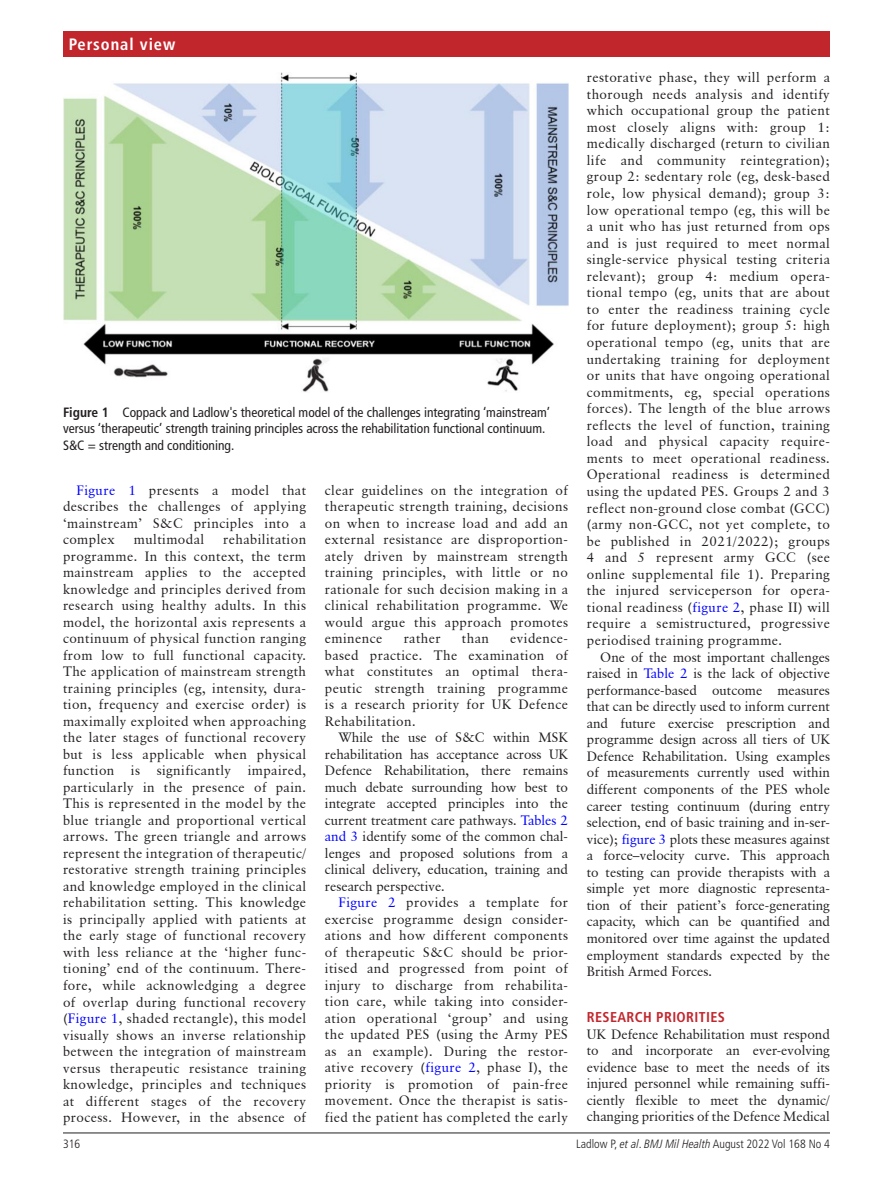
<style>
.page{position:relative;width:893px;height:1191px;background:#fff}
.page>*{position:absolute;margin:0;border:0;box-sizing:border-box;transform-origin:0 0}
.t1{font:700 condensed 16.5px "Frutiger LT Pro";letter-spacing:.055em;color:#fff}
.t2{font:700 condensed 14.25px "Frutiger LT Pro";letter-spacing:.025em;color:#c2262d}
.t3{font:13.5px/16.5px "Classical Garamond BT";letter-spacing:.03em;color:#231f20;text-align:justify}
.t4{font:condensed 13.5px/16.5px "Frutiger LT Pro";color:#231f20}
.t5{font:300 condensed 12px "Frutiger LT Pro";color:#231f20}
.s1{font-weight:700}
.s2{color:#00f}
.s3{font-style:italic}
</style>
<div class="page">
<hr style="left:63px;top:1132px;width:767px;height:1px;background:#231f20">
<div style="left:63px;top:31px;width:767px;height:25px;background:#c2262d"></div>
<img style="left:63px;top:72px;width:505px;height:320px">
<p class="t1" style="left:69px;top:34px;width:108px">Personal view</p>
<p class="t4" style="left:63px;top:404px;width:488px"><span class="s1">Figure 1</span> Coppack and Ladlow's theoretical model of the challenges integrating ‘mainstream’ versus ‘therapeutic’ strength training principles across the rehabilitation functional continuum.<br>S&amp;C = strength and conditioning.</p>
<p class="t3" style="left:63px;top:482px;width:245px;text-indent:14px"><span class="s2">Figure 1</span> presents a model that describes the challenges of applying ‘mainstream’ S&amp;C principles into a complex</p>
<p class="t3" style="left:63px;top:531px;width:245px;text-indent:160px">rehabilitation programme. In this context, the term mainstream applies to the accepted knowledge and principles derived from research using healthy adults. In this model, the horizontal axis represents a continuum of physical function ranging from low to full functional capacity.<br>The application of mainstream strength training principles (eg, intensity, dura&shy;tion, frequency and exercise order) is maximally exploited when approaching the later stages of functional recovery but is less applicable when physical function is significantly impaired, particularly in the presence of pain.<br>This is represented in the model by the blue triangle and proportional vertical arrows. The green triangle and arrows represent the integration of therapeutic/ restorative strength training principles and knowledge employed in the clinical rehabilitation setting. This knowledge is principally applied with patients at the early stage of functional recovery with less reliance at the ‘higher func&shy;tioning’ end of the continuum. There&shy;fore, while acknowledging a degree of overlap during functional recovery (<span class="s2">Figure 1</span>, shaded rectangle), this model visually shows an inverse relationship between the integration of mainstream versus therapeutic resistance training knowledge, principles and techniques at different stages of the recovery process. However, in the absence of</p>
<p class="t3" style="left:134px;top:531px;width:72px">multimodal</p>
<p class="t3" style="left:325px;top:481px;width:245px">clear guidelines on the integration of therapeutic strength training, decisions on when to increase load and add an external resistance are disproportion&shy;ately driven by mainstream strength training principles, with little or no rationale for such decision making in a clinical rehabilitation programme. We would argue this approach promotes eminence</p>
<p class="t3" style="left:325px;top:630px;width:245px;text-indent:185px">evidence&shy;based practice. The examination of what constitutes an optimal thera&shy;peutic strength training programme is a research priority for UK Defence Rehabilitation.</p>
<p class="t3" style="left:325px;top:729px;width:245px;text-indent:14px">While the use of S&amp;C within MSK rehabilitation has acceptance across UK Defence Rehabilitation, there remains much debate surrounding how best to integrate accepted principles into the current treatment care pathways. <span class="s2">Tables 2 and 3</span> identify some of the common chal&shy;lenges and proposed solutions from a clinical delivery, education, training and research perspective.</p>
<p class="t3" style="left:325px;top:894px;width:245px;text-indent:14px"><span class="s2">Figure 2</span> provides a template for exercise programme design consider&shy;ations and how different components of therapeutic S&amp;C should be prior&shy;itised and progressed from point of injury to discharge from rehabilita&shy;tion care, while taking into consider&shy;ation operational ‘group’ and using the updated PES (using the Army PES as an example). During the restor&shy;ative recovery (<span class="s2">figure 2</span>, phase I), the priority is promotion of pain-free movement. Once the therapist is satis&shy;fied the patient has completed the early</p>
<p class="t3" style="left:404px;top:630px;width:39px">rather</p>
<p class="t3" style="left:462px;top:630px;width:28px">than</p>
<p class="t3" style="left:587px;top:69px;width:245px">restorative phase, they will perform a thorough needs analysis and identify which occupational group the patient most closely aligns with: group 1: medically discharged (return to civilian life and community reintegration); group 2: sedentary role (eg, desk-based role, low physical demand); group 3: low operational tempo (eg, this will be a unit who has just returned from ops and is just required to meet normal single-service physical testing criteria relevant); group 4: medium opera&shy;tional tempo (eg, units that are about to enter the readiness training cycle for future deployment); group 5: high operational tempo (eg, units that are undertaking training for deployment or units that have ongoing operational commitments, eg, special operations forces). The length of the blue arrows reflects the level of function, training load and physical capacity require&shy;ments to meet operational readiness.<br>Operational readiness is determined using the updated PES. Groups 2 and 3 reflect non-ground close combat (GCC) (army non-GCC, not yet complete, to be published in 2021/2022); groups 4 and 5 represent army GCC (see online supplemental file 1). Preparing the injured serviceperson for opera&shy;tional readiness (<span class="s2">figure 2</span>, phase II) will require a semistructured, progressive periodised training programme.</p>
<p class="t3" style="left:587px;top:648px;width:245px;text-indent:14px">One of the most important challenges raised in <span class="s2">Table 2</span> is the lack of objective performance-based outcome measures that can be directly used to inform current and future exercise prescription and programme design across all tiers of UK Defence Rehabilitation. Using examples of measurements currently used within different components of the PES whole career testing continuum (during entry selection, end of basic training and in-ser&shy;vice); <span class="s2">figure 3</span> plots these measures against a force–velocity curve. This approach to testing can provide therapists with a simple yet more diagnostic representa&shy;tion of their patient’s force-generating capacity, which can be quantified and monitored over time against the updated employment standards expected by the British Armed Forces.</p>
<p class="t2" style="left:587px;top:1008px;width:140px">RESEARCH PRIORITIES</p>
<p class="t3" style="left:587px;top:1025px;width:245px">UK Defence Rehabilitation must respond to and incorporate an ever-evolving evidence base to meet the needs of its injured personnel while remaining suffi&shy;ciently flexible to meet the dynamic/ changing priorities of the Defence Medical</p>
<p class="t5" style="left:63px;top:1136px;width:19px">316</p>
<p class="t5" style="left:576px;top:1136px;width:255px">Ladlow P, <span class="s3">et al</span>. <span class="s3">BMJ Mil Health</span> August 2022 Vol 168 No 4</p>
</div>
